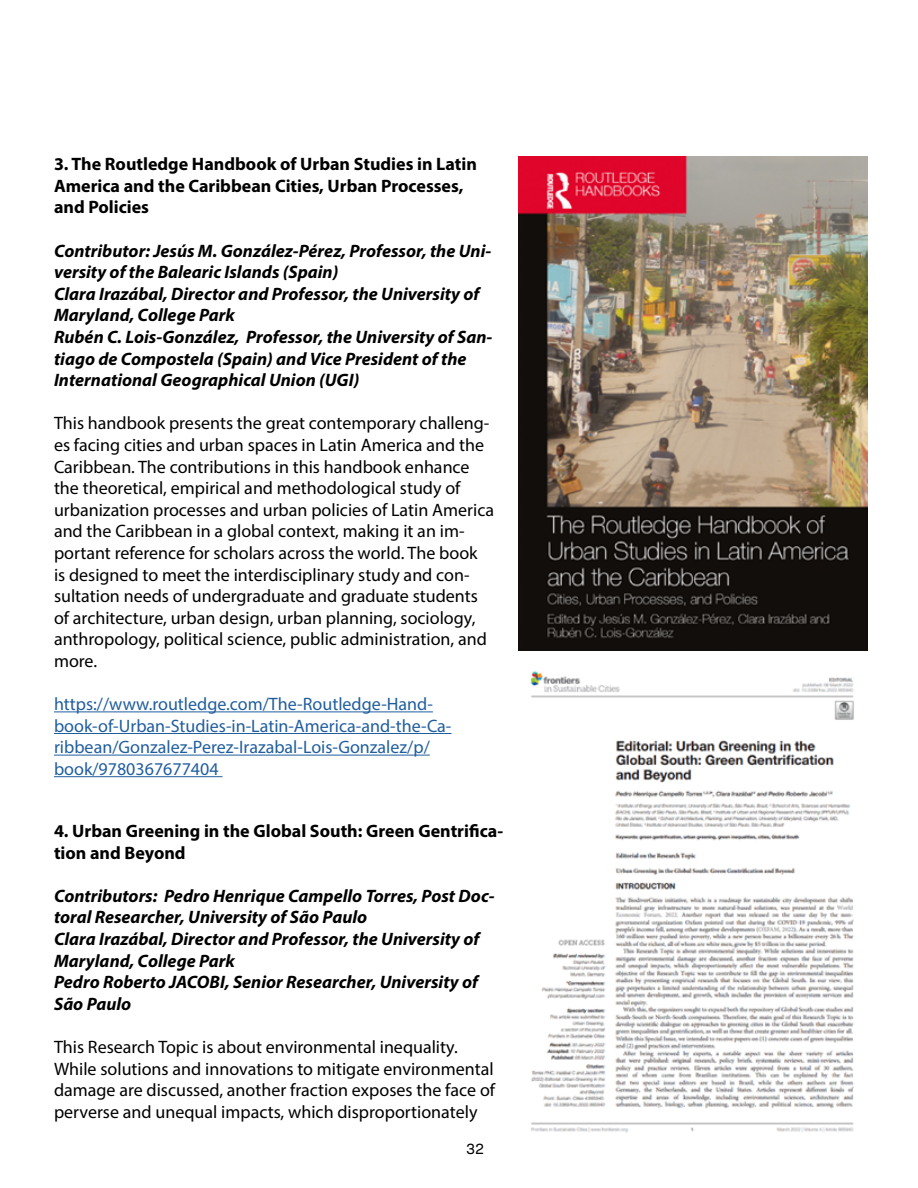
<style>
.page{position:relative;width:918px;height:1188px;background:#fff}
.page>*{position:absolute;margin:0;border:0;box-sizing:border-box;transform-origin:0 0}
.t1{font:18px/21.6px "Myriad Pro";color:#000}
.t2{font:italic 700 18px/21.6px "Myriad Pro";color:#000}
.t3{font:18px/21.6px "Myriad Pro";color:#215e9e}
.t4{font:700 18px/21.6px "Myriad Pro";color:#000}
.t5{font:15px "Bio Sans";color:#000}
</style>
<div class="page">
<hr style="left:54px;top:711px;width:379px;height:1px;background:#215e9e">
<hr style="left:54px;top:733px;width:398px;height:1px;background:#215e9e">
<hr style="left:54px;top:755px;width:376px;height:1px;background:#215e9e">
<hr style="left:54px;top:776px;width:168px;height:1px;background:#215e9e">
<img style="left:519px;top:157px;width:349px;height:494px">
<img style="left:530px;top:671px;width:324px;height:462px">
<p class="t4" style="left:54px;top:153px;width:425px">3. The Routledge Handbook of Urban Studies in Latin<br>America and the Caribbean Cities, Urban Processes, and Policies</p>
<p class="t2" style="left:54px;top:239px;width:440px">Contributor: Jesús M. González-Pérez, Professor, the Uni&shy;versity of the Balearic Islands (Spain)<br>Clara Irazábal, Director and Professor, the University of Maryland, College Park<br>Rubén C. Lois-González, Professor, the University of San&shy;tiago de Compostela (Spain) and Vice President of the International Geographical Union (UGI)</p>
<p class="t1" style="left:54px;top:412px;width:442px">This handbook presents the great contemporary challeng&shy;es facing cities and urban spaces in Latin America and the Caribbean. The contributions in this handbook enhance the theoretical, empirical and methodological study of urbanization processes and urban policies of Latin America and the Caribbean in a global context, making it an im&shy;portant reference for scholars across the world. The book<br>is designed to meet the interdisciplinary study and con&shy;sultation needs of undergraduate and graduate students of architecture, urban design, urban planning, sociology, anthropology, political science, public administration, and more.</p>
<p class="t3" style="left:54px;top:693px;width:399px">https://www.routledge.com/The-Routledge-Hand&shy;book-of-Urban-Studies-in-Latin-America-and-the-Ca&shy;ribbean/Gonzalez-Perez-Irazabal-Lois-Gonzalez/p/ book/9780367677404</p>
<p class="t4" style="left:54px;top:820px;width:451px">4. Urban Greening in the Global South: Green Gentrifica&shy;tion and Beyond</p>
<p class="t2" style="left:54px;top:884px;width:442px">Contributors: Pedro Henrique Campello Torres, Post Doc&shy;toral Researcher, University of São Paulo<br>Clara Irazábal, Director and Professor, the University of Maryland, College Park<br>Pedro Roberto JACOBI, Senior Researcher, University of São Paulo</p>
<p class="t1" style="left:54px;top:1036px;width:443px">This Research Topic is about environmental inequality.<br>While solutions and innovations to mitigate environmental damage are discussed, another fraction exposes the face of perverse and unequal impacts, which disproportionately</p>
<p class="t5" style="left:466px;top:1138px;width:20px">32</p>
</div>
